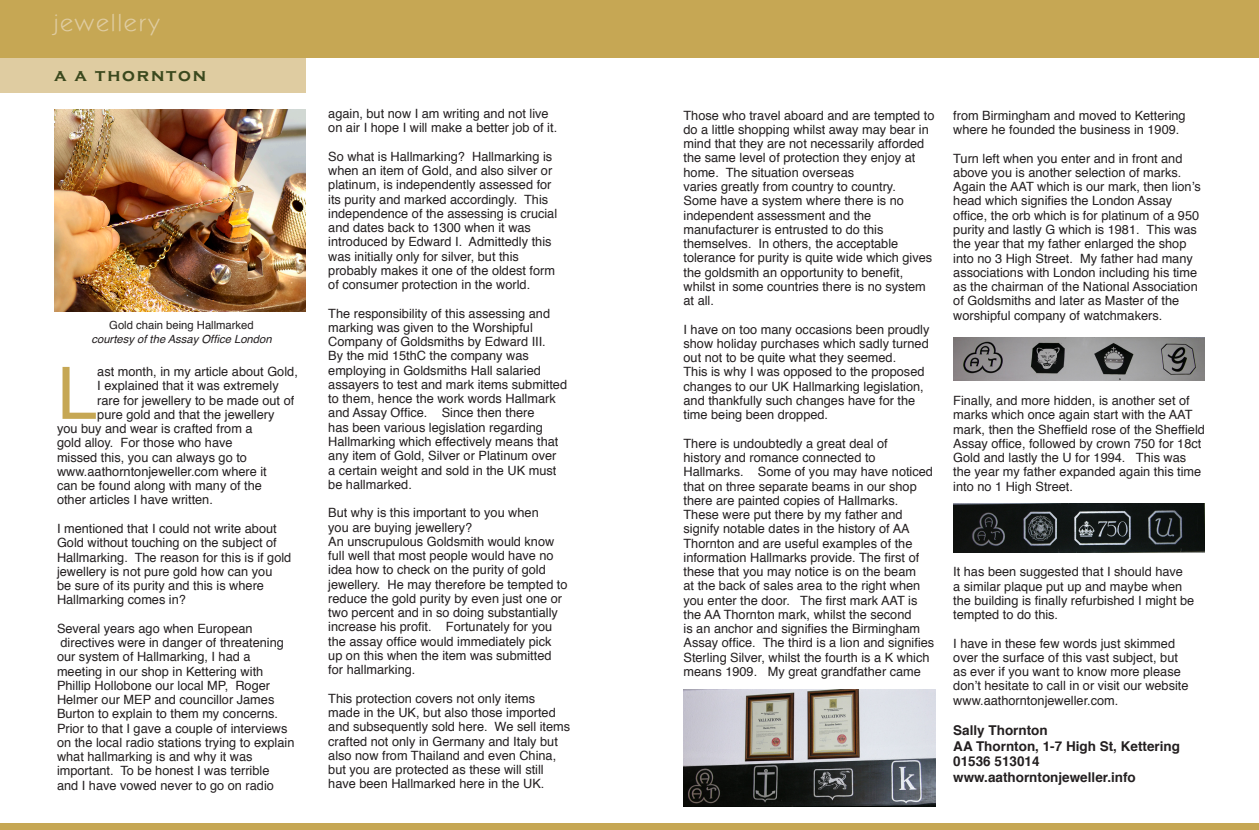
<style>
.page{position:relative;width:1259px;height:830px;background:#fff}
.page>*{position:absolute;margin:0;border:0;box-sizing:border-box;transform-origin:0 0}
.t1{font:72.3px "Helvetica";color:#c6a754}
.t2{font:24px "Kabel IT Cby BT";letter-spacing:.1em;color:#dfcca1}
.t3{font:700 18px "Copperplate Gothic";letter-spacing:.1em;color:#3a481d}
.t4{font:700 13.5px "Helvetica";color:#231f20}
.t5{font:12.75px/14.2px "Helvetica";color:#231f20}
.t6{font:italic 11.25px "Helvetica";color:#231f20}
.t7{font:11.25px "Helvetica";color:#231f20}
</style>
<div class="page">
<div style="left:0;top:42px;width:306px;height:51px;background:#dfcca1"></div>
<div style="left:0;top:0;width:1259px;height:58px;background:#c6a754"></div>
<div style="left:0;top:822px;width:1259px;height:7px;background:#c6a754"></div>
<img style="left:683px;top:689px;width:252px;height:117px">
<img style="left:953px;top:338px;width:251px;height:42px">
<img style="left:953px;top:503px;width:252px;height:49px">
<img style="left:54px;top:109px;width:252px;height:202px">
<p class="t2" style="left:54px;top:8px;width:107px">jewellery</p>
<p class="t3" style="left:54px;top:65px;width:154px">a a thornton</p>
<p class="t7" style="left:109px;top:316px;width:146px">Gold chain being Hallmarked</p>
<p class="t6" style="left:91px;top:330px;width:182px">courtesy of the Assay Office London</p>
<p class="t1" style="left:57px;top:337px;width:42px">L</p>
<p class="t5" style="left:97px;top:364px;width:202px">ast month, in my article about Gold, I explained that it was extremely rare for jewellery to be made out of pure gold and that the jewellery</p>
<p class="t5" style="left:57px;top:421px;width:197px">you buy and wear is crafted from a</p>
<p class="t5" style="left:57px;top:436px;width:177px">gold alloy. For those who have</p>
<p class="t5" style="left:57px;top:450px;width:191px">missed this, you can always go to</p>
<p class="t5" style="left:57px;top:464px;width:211px">www.aathorntonjeweller.com where it</p>
<p class="t5" style="left:57px;top:478px;width:206px">can be found along with many of the</p>
<p class="t5" style="left:57px;top:493px;width:157px">other articles I have written.</p>
<p class="t5" style="left:57px;top:521px;width:236px">I mentioned that I could not write about Gold without touching on the subject of Hallmarking. The reason for this is if gold jewellery is not pure gold how can you</p>
<p class="t5" style="left:57px;top:578px;width:208px">be sure of its purity and this is where</p>
<p class="t5" style="left:57px;top:592px;width:130px">Hallmarking comes in?</p>
<p class="t5" style="left:57px;top:621px;width:197px">Several years ago when European</p>
<p class="t5" style="left:57px;top:635px;width:228px">directives were in danger of threatening our system of Hallmarking, I had a</p>
<p class="t5" style="left:57px;top:664px;width:208px">meeting in our shop in Kettering with</p>
<p class="t5" style="left:57px;top:678px;width:215px">Phillip Hollobone our local MP, Roger</p>
<p class="t5" style="left:57px;top:692px;width:239px">Helmer our MEP and councillor James Burton to explain to them my concerns.<br>Prior to that I gave a couple of interviews on the local radio stations trying to explain what hallmarking is and why it was</p>
<p class="t5" style="left:57px;top:763px;width:214px">important. To be honest I was terrible</p>
<p class="t5" style="left:57px;top:778px;width:218px">and I have vowed never to go on radio</p>
<p class="t5" style="left:328px;top:107px;width:222px">again, but now I am writing and not live</p>
<p class="t5" style="left:328px;top:121px;width:230px">on air I hope I will make a better job of it.</p>
<p class="t5" style="left:328px;top:149px;width:225px;text-align:justify">So what is Hallmarking? Hallmarking is when an item of Gold, and also silver or platinum, is independently assessed for</p>
<p class="t5" style="left:328px;top:192px;width:230px">its purity and marked accordingly. This independence of the assessing is crucial and dates back to 1300 when it was</p>
<p class="t5" style="left:328px;top:235px;width:225px">introduced by Edward I. Admittedly this was initially only for silver, but this</p>
<p class="t5" style="left:328px;top:263px;width:228px">probably makes it one of the oldest form</p>
<p class="t5" style="left:328px;top:278px;width:203px">of consumer protection in the world.</p>
<p class="t5" style="left:328px;top:306px;width:223px">The responsibility of this assessing and marking was given to the Worshipful</p>
<p class="t5" style="left:328px;top:335px;width:219px">Company of Goldsmiths by Edward III.</p>
<p class="t5" style="left:328px;top:349px;width:202px">By the mid 15thC the company was</p>
<p class="t5" style="left:328px;top:363px;width:214px">employing in Goldsmiths Hall salaried</p>
<p class="t5" style="left:328px;top:377px;width:240px">assayers to test and mark items submitted to them, hence the work words Hallmark and Assay Office. Since then there</p>
<p class="t5" style="left:328px;top:420px;width:232px">has been various legislation regarding<br>Hallmarking which effectively means that any item of Gold, Silver or Platinum over</p>
<p class="t5" style="left:328px;top:463px;width:230px">a certain weight and sold in the UK must be hallmarked.</p>
<p class="t5" style="left:328px;top:506px;width:212px">But why is this important to you when</p>
<p class="t5" style="left:328px;top:520px;width:145px">you are buying jewellery?</p>
<p class="t5" style="left:328px;top:534px;width:241px">An unscrupulous Goldsmith would know full well that most people would have no idea how to check on the purity of gold jewellery. He may therefore be tempted to reduce the gold purity by even just one or two percent and in so doing substantially increase his profit. Fortunately for you the assay office would immediately pick</p>
<p class="t5" style="left:328px;top:648px;width:225px">up on this when the item was submitted</p>
<p class="t5" style="left:328px;top:662px;width:89px">for hallmarking.</p>
<p class="t5" style="left:328px;top:691px;width:243px">This protection covers not only items made in the UK, but also those imported and subsequently sold here. We sell items crafted not only in Germany and Italy but also now from Thailand and even China, but you are protected as these will still have been Hallmarked here in the UK.</p>
<p class="t5" style="left:683px;top:108px;width:252px">Those who travel aboard and are tempted to do a little shopping whilst away may bear in mind that they are not necessarily afforded the same level of protection they enjoy at home. The situation overseas</p>
<p class="t5" style="left:683px;top:180px;width:222px">varies greatly from country to country.<br>Some have a system where there is no independent assessment and the</p>
<p class="t5" style="left:683px;top:222px;width:201px">manufacturer is entrusted to do this</p>
<p class="t5" style="left:683px;top:237px;width:216px">themselves. In others, the acceptable</p>
<p class="t5" style="left:683px;top:251px;width:250px">tolerance for purity is quite wide which gives the goldsmith an opportunity to benefit, whilst in some countries there is no system at all.</p>
<p class="t5" style="left:683px;top:322px;width:247px;text-align:justify">I have on too many occasions been proudly show holiday purchases which sadly turned out not to be quite what they seemed.</p>
<p class="t5" style="left:683px;top:365px;width:242px">This is why I was opposed to the proposed changes to our UK Hallmarking legislation, and thankfully such changes have for the time being been dropped.</p>
<p class="t5" style="left:683px;top:436px;width:206px">There is undoubtedly a great deal of</p>
<p class="t5" style="left:683px;top:450px;width:194px">history and romance connected to</p>
<p class="t5" style="left:683px;top:465px;width:252px">Hallmarks. Some of you may have noticed that on three separate beams in our shop there are painted copies of Hallmarks.<br>These were put there by my father and signify notable dates in the history of AA Thornton and are useful examples of the information Hallmarks provide. The first of these that you may notice is on the beam<br>at the back of sales area to the right when you enter the door. The first mark AAT is the AA Thornton mark, whilst the second<br>is an anchor and signifies the Birmingham Assay office. The third is a lion and signifies Sterling Silver, whilst the fourth is a K which means 1909. My great grandfather came</p>
<p class="t5" style="left:953px;top:109px;width:234px">from Birmingham and moved to Kettering where he founded the business in 1909.</p>
<p class="t5" style="left:953px;top:151px;width:249px">Turn left when you enter and in front and above you is another selection of marks.<br>Again the AAT which is our mark, then lion’s head which signifies the London Assay</p>
<p class="t5" style="left:953px;top:208px;width:247px">office, the orb which is for platinum of a 950 purity and lastly G which is 1981. This was the year that my father enlarged the shop into no 3 High Street. My father had many associations with London including his time as the chairman of the National Association of Goldsmiths and later as Master of the worshipful company of watchmakers.</p>
<p class="t5" style="left:953px;top:394px;width:253px">Finally, and more hidden, is another set of marks which once again start with the AAT mark, then the Sheffield rose of the Sheffield Assay office, followed by crown 750 for 18ct Gold and lastly the U for 1994. This was the year my father expanded again this time into no 1 High Street.</p>
<p class="t5" style="left:953px;top:565px;width:242px">It has been suggested that I should have<br>a similar plaque put up and maybe when the building is finally refurbished I might be tempted to do this.</p>
<p class="t5" style="left:953px;top:636px;width:223px">I have in these few words just skimmed</p>
<p class="t5" style="left:953px;top:650px;width:226px">over the surface of this vast subject, but</p>
<p class="t5" style="left:953px;top:664px;width:237px">as ever if you want to know more please don’t hesitate to call in or visit our website</p>
<p class="t5" style="left:953px;top:693px;width:167px">www.aathorntonjeweller.com.</p>
<p class="t4" style="left:953px;top:718px;width:96px">Sally Thornton</p>
<p class="t4" style="left:953px;top:734px;width:228px">AA Thornton, 1-7 High St, Kettering</p>
<p class="t4" style="left:953px;top:750px;width:88px">01536 513014</p>
<p class="t4" style="left:953px;top:766px;width:184px">www.aathorntonjeweller.info</p>
</div>
